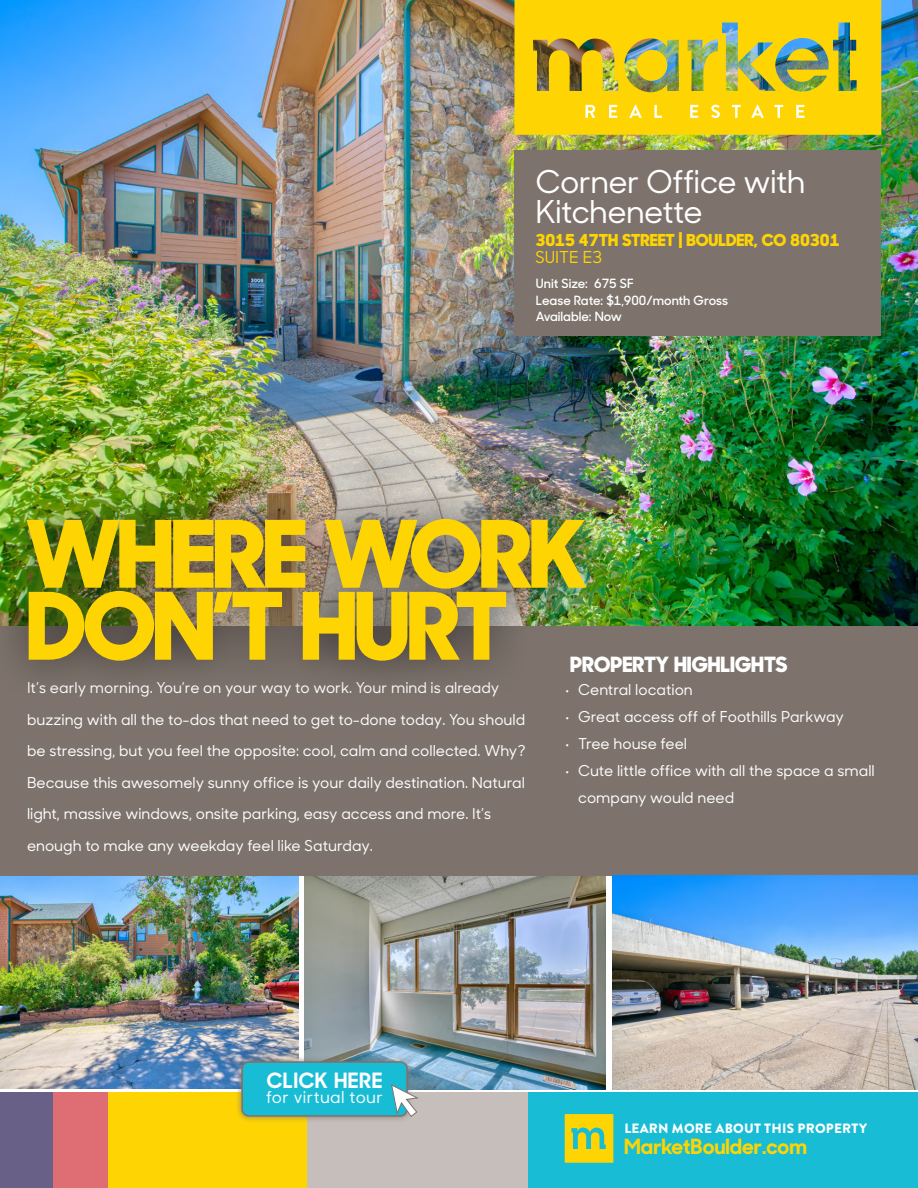
<style>
.page{position:relative;width:918px;height:1188px;background:#fff}
.page>*{position:absolute;margin:0;border:0;box-sizing:border-box;transform-origin:0 0}
.t1{font:800 93px/72px "Sharp Sans No 1";letter-spacing:-.03em;color:#fed503}
.t2{font:500 31.5px "Sharp Sans No 1";letter-spacing:-.02em;color:#fff}
.t3{font:700 21.15px "Sharp Sans No 1";letter-spacing:.025em;color:#fff}
.t4{font:800 21px "Sharp Sans No 1";color:#fff}
.t5{font:700 21px "Sharp Sans No 1";color:#fed503}
.t6{font:800 16.5px "Sharp Sans No 1";color:#fed503}
.t7{font:500 16.5px "Sharp Sans No 1";letter-spacing:.025em;color:#fff}
.t8{font:500 16.5px "Sharp Sans No 1";color:#fed503}
.t9{font:500 15px/27px "Sharp Sans No 1";color:#fff}
.t10{font:900 13.5px "Brandon Grotesque";letter-spacing:.02em;color:#fff}
.t11{font:600 12.75px "Sharp Sans No 1";color:#fff}
</style>
<div class="page">
<img style="left:0;top:0;width:918px;height:626px">
<div style="left:528px;top:1093px;width:390px;height:95px;background:#18bdd5"></div>
<div style="left:306px;top:1093px;width:222px;height:95px;background:#c6bebb"></div>
<div style="left:107px;top:1093px;width:199px;height:95px;background:#fed503"></div>
<div style="left:53px;top:1093px;width:54px;height:95px;background:#de6d74"></div>
<div style="left:0;top:1093px;width:53px;height:95px;background:#686086"></div>
<img style="left:514px;top:0;width:367px;height:135px">
<svg style="left:586px;top:105px;width:9px;height:13px"></svg>
<svg style="left:609px;top:105px;width:8px;height:13px"></svg>
<svg style="left:629px;top:105px;width:13px;height:13px"></svg>
<svg style="left:654px;top:105px;width:8px;height:13px"></svg>
<svg style="left:690px;top:105px;width:8px;height:13px"></svg>
<svg style="left:711px;top:105px;width:9px;height:13px"></svg>
<svg style="left:732px;top:105px;width:9px;height:13px"></svg>
<svg style="left:751px;top:105px;width:13px;height:13px"></svg>
<svg style="left:774px;top:105px;width:9px;height:13px"></svg>
<svg style="left:796px;top:105px;width:8px;height:13px"></svg>
<div style="left:514px;top:150px;width:367px;height:186px;background:#7d736c"></div>
<div style="left:0;top:627px;width:918px;height:249px;background:#7d736c"></div>
<img style="left:0;top:876px;width:299px;height:213px">
<div style="left:0;top:480px;width:621px;height:219px;background:#231f20;opacity:.75"></div>
<svg style="left:565px;top:1114px;width:48px;height:49px;background:#d7d026"></svg>
<img style="left:305px;top:876px;width:300px;height:213px">
<img style="left:613px;top:876px;width:305px;height:213px">
<div style="left:236px;top:1055px;width:178px;height:68px;background:#7d736c;opacity:.75"></div>
<div style="left:242px;top:1062px;width:165px;height:54px;background:#18bdd5;border-radius:7px"></div>
<div style="left:241px;top:1061px;width:167px;height:56px;border:2px solid #7d736c;border-radius:7px"></div>
<svg style="left:391px;top:1085px;width:27px;height:32px"></svg>
<p class="t2" style="left:536px;top:159px;width:272px">Corner Office with</p>
<p class="t2" style="left:536px;top:189px;width:169px">Kitchenette</p>
<p class="t6" style="left:536px;top:228px;width:306px">3015 47TH STREET | BOULDER, CO 80301</p>
<p class="t8" style="left:536px;top:245px;width:68px">SUITE E3</p>
<p class="t11" style="left:536px;top:274px;width:99px">Unit Size: 675 SF</p>
<p class="t11" style="left:536px;top:291px;width:194px">Lease Rate: $1,900/month Gross</p>
<p class="t11" style="left:536px;top:307px;width:88px">Available: Now</p>
<p class="t1" style="left:26px;top:514px;width:562px">WHERE WORK<br>DON’T HURT</p>
<p class="t4" style="left:570px;top:649px;width:219px">PROPERTY HIGHLIGHTS</p>
<p class="t9" style="left:27px;top:674px;width:474px">It’s early morning. You’re on your way to work. Your mind is already</p>
<p class="t9" style="left:27px;top:705px;width:500px">buzzing with all the to-dos that need to get to-done today. You should</p>
<p class="t9" style="left:27px;top:737px;width:500px">be stressing, but you feel the opposite: cool, calm and collected. Why?</p>
<p class="t9" style="left:27px;top:768px;width:499px">Because this awesomely sunny office is your daily destination. Natural</p>
<p class="t9" style="left:27px;top:800px;width:466px">light, massive windows, onsite parking, easy access and more. It’s</p>
<p class="t9" style="left:27px;top:831px;width:347px">enough to make any weekday feel like Saturday.</p>
<p class="t9" style="left:565px;top:675px;width:130px">• Central location</p>
<p class="t9" style="left:565px;top:702px;width:281px">• Great access off of Foothills Parkway</p>
<p class="t9" style="left:565px;top:729px;width:124px">• Tree house feel</p>
<p class="t9" style="left:578px;top:756px;width:298px;text-indent:-14px">• Cute little office with all the space a small company would need</p>
<p class="t3" style="left:267px;top:1065px;width:117px">CLICK HERE</p>
<p class="t7" style="left:266px;top:1086px;width:118px">for virtual tour</p>
<p class="t10" style="left:624px;top:1119px;width:244px">LEARN MORE ABOUT THIS PROPERTY</p>
<p class="t5" style="left:624px;top:1131px;width:184px">MarketBoulder.com</p>
</div>
